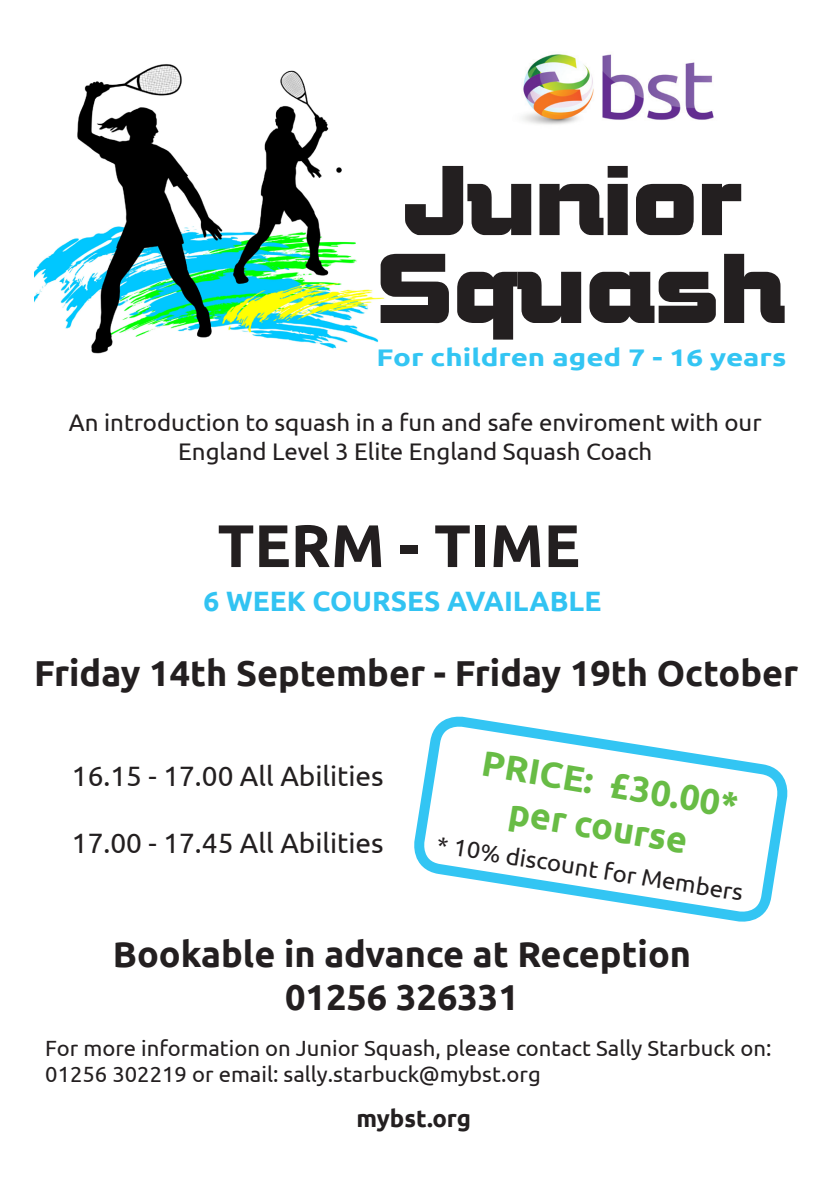
<style>
.page{position:relative;width:840px;height:1191px;background:#fff}
.page>*{position:absolute;margin:0;border:0;box-sizing:border-box;transform-origin:0 0}
.t1{font:96px "Bolts SF";color:#231f20}
.t2{font:700 60px "Ubuntu";color:#231f20}
.t3{font:700 36px/43.2px "Ubuntu";color:#231f20;text-align:center}
.t4{font:700 36px "Ubuntu";color:#68bc45}
.t5{font:28px "Ubuntu";color:#231f20}
.t6{font:700 28px "Ubuntu";color:#32c3f2}
.t7{font:24px/28.8px "Ubuntu";color:#231f20;text-align:center}
.t8{font:700 24px "Ubuntu";color:#33c5f3;scale:1.23 1}
.t9{font:700 24px "Ubuntu";color:#231f20}
.t10{font:22px/26.4px "Ubuntu";color:#231f20}
</style>
<div class="page">
<img style="left:34px;top:64px;width:351px;height:290px">
<img style="left:522px;top:54px;width:192px;height:71px">
<svg style="left:414px;top:716px;width:374px;height:206px"></svg>
<p class="t1" style="left:404px;top:145px;width:337px">Junior</p>
<p class="t1" style="left:376px;top:232px;width:409px">Squash</p>
<p class="t8" style="left:376px;top:343px;width:334px">For children aged 7 - 16 years</p>
<p class="t7" style="left:69px;top:408px;width:694px">An introduction to squash in a fun and safe enviroment with our<br>England Level 3 Elite England Squash Coach</p>
<p class="t2" style="left:217px;top:509px;width:364px">TERM - TIME</p>
<p class="t6" style="left:203px;top:584px;width:399px">6 WEEK COURSES AVAILABLE</p>
<p class="t3" style="left:34px;top:651px;width:765px">Friday 14th September - Friday 19th October</p>
<p class="t4" style="left:486px;top:740px;width:261px;rotate:10deg">PRICE: £30.00*</p>
<p class="t5" style="left:72px;top:759px;width:313px">16.15 - 17.00 All Abilities</p>
<p class="t4" style="left:513px;top:789px;width:182px;rotate:10deg">per course</p>
<p class="t5" style="left:72px;top:826px;width:313px">17.00 - 17.45 All Abilities</p>
<p class="t7" style="left:439px;top:829px;width:311px;rotate:9deg">* 10% discount for Members</p>
<p class="t3" style="left:113px;top:932px;width:579px">Bookable in advance at Reception<br>01256 326331</p>
<p class="t10" style="left:45px;top:1034px;width:727px">For more information on Junior Squash, please contact Sally Starbuck on:<br>01256 302219 or email: sally.starbuck@mybst.org</p>
<p class="t9" style="left:356px;top:1104px;width:116px">mybst.org</p>
</div>
